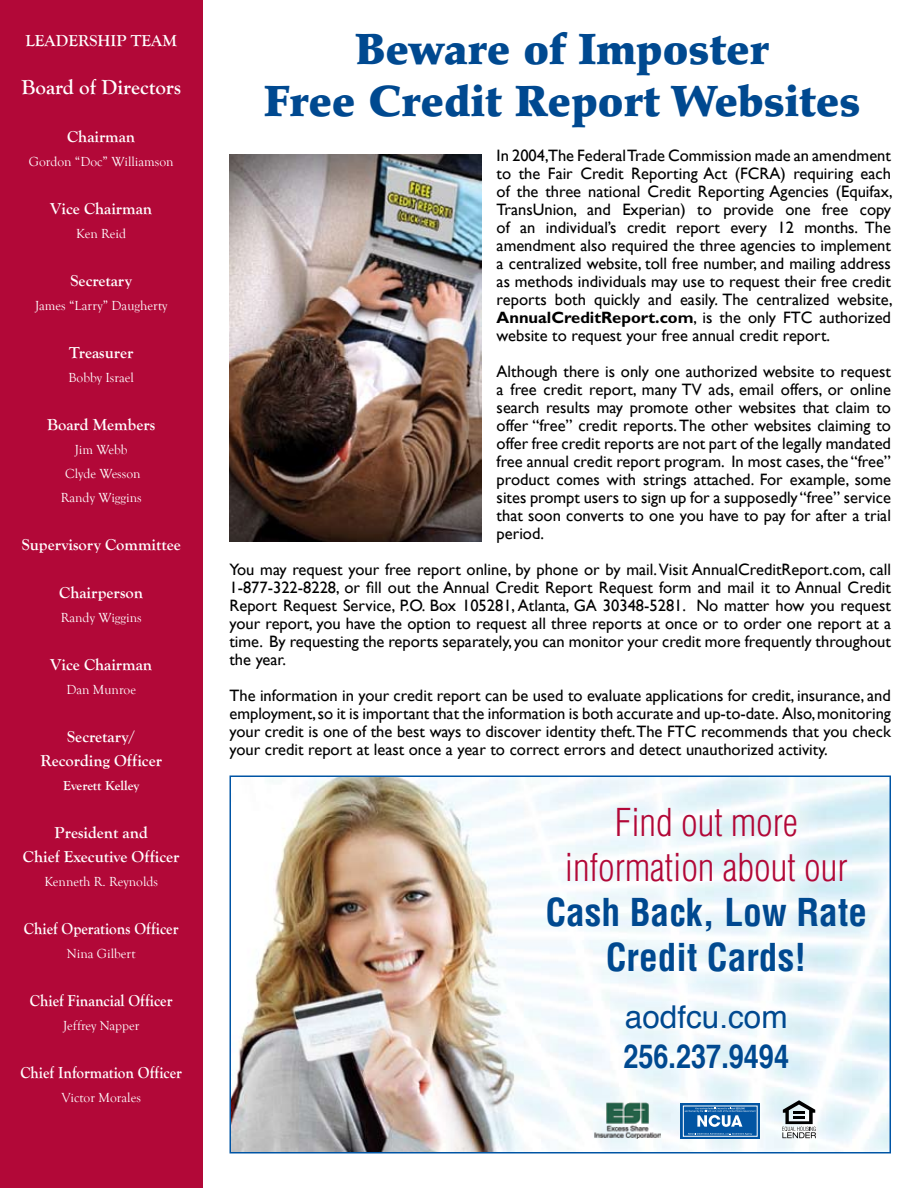
<style>
.page{position:relative;width:918px;height:1188px;background:#fff}
.page>*{position:absolute;margin:0;border:0;box-sizing:border-box;transform-origin:0 0}
.t1{font:900 43.5px/52.2px "Palatino";color:#004990;text-align:center}
.t2{font:300 condensed 37.5px/45px "Helvetica";color:#b20838;text-align:center}
.t3{font:700 condensed 37.5px/45px "Helvetica";color:#004990;text-align:center}
.t4{font:700 condensed 33px "Helvetica";color:#004990}
.t5{font:31.5px "Helvetica";color:#004990}
.t6{font:700 21px "Goudy Old Style T";color:#fff}
.t7{font:16.5px/18px "Gill Sans";color:#000;text-align:justify}
.t8{font:700 16.5px/24px "Goudy Old Style T";color:#fff;text-align:center}
.t9{font:700 16.5px "Goudy Old Style T";color:#fff;scale:.92 1}
.t10{font:13.5px/24px "Goudy Old Style T";color:#fff;text-align:center}
.t11{font:700 13.5px "Goudy Old Style T";color:#fff}
.s1{font-weight:700}
</style>
<div class="page">
<div style="left:0;top:0;width:203px;height:1188px;background:#b20838"></div>
<img style="left:233px;top:779px;width:655px;height:372px">
<div style="left:230px;top:776px;width:661px;height:378px;border:2px solid #0054a4"></div>
<img style="left:230px;top:154px;width:252px;height:387px">
<svg style="left:680px;top:1103px;width:80px;height:36px"></svg>
<div style="left:683px;top:1106px;width:74px;height:31px;border:1px solid #fff"></div>
<svg style="left:688px;top:1133px;width:64px;height:2px"></svg>
<svg style="left:685px;top:1107px;width:71px;height:20px"></svg>
<img style="left:595px;top:1102px;width:66px;height:37px">
<svg style="left:782px;top:1100px;width:34px;height:38px"></svg>
<p class="t8" style="left:25px;top:29px;width:153px">Leadership Team</p>
<p class="t6" style="left:21px;top:76px;width:161px">Board of Directors</p>
<p class="t8" style="left:67px;top:125px;width:70px">Chairman</p>
<p class="t10" style="left:29px;top:150px;width:146px">Gordon “Doc” Williamson</p>
<p class="t8" style="left:50px;top:197px;width:103px">Vice Chairman</p>
<p class="t10" style="left:76px;top:222px;width:51px">Ken Reid</p>
<p class="t8" style="left:71px;top:269px;width:63px">Secretary</p>
<p class="t10" style="left:35px;top:294px;width:134px">James “Larry” Daugherty</p>
<p class="t8" style="left:69px;top:341px;width:66px">Treasurer</p>
<p class="t10" style="left:68px;top:366px;width:67px">Bobby Israel</p>
<p class="t8" style="left:47px;top:413px;width:110px">Board Members</p>
<p class="t10" style="left:61px;top:438px;width:83px">Jim Webb<br>Clyde Wesson<br>Randy Wiggins</p>
<p class="t8" style="left:22px;top:533px;width:161px">Supervisory Committee</p>
<p class="t8" style="left:59px;top:581px;width:85px">Chairperson</p>
<p class="t10" style="left:61px;top:606px;width:83px">Randy Wiggins</p>
<p class="t8" style="left:50px;top:653px;width:103px">Vice Chairman</p>
<p class="t10" style="left:66px;top:678px;width:71px">Dan Munroe</p>
<p class="t8" style="left:40px;top:725px;width:123px">Secretary/<br>Recording Officer</p>
<p class="t11" style="left:63px;top:778px;width:78px">Everett Kelley</p>
<p class="t8" style="left:23px;top:821px;width:158px">President and<br>Chief Executive Officer</p>
<p class="t10" style="left:44px;top:870px;width:115px">Kenneth R. Reynolds</p>
<p class="t9" style="left:24px;top:920px;width:170px">Chief Operations Officer</p>
<p class="t10" style="left:67px;top:942px;width:70px">Nina Gilbert</p>
<p class="t9" style="left:30px;top:992px;width:157px">Chief Financial Officer</p>
<p class="t10" style="left:63px;top:1014px;width:78px">Jeffrey Napper</p>
<p class="t9" style="left:20px;top:1064px;width:177px">Chief Information Officer</p>
<p class="t10" style="left:62px;top:1086px;width:81px">Victor Morales</p>
<h1 class="t1" style="left:264px;top:23px;width:598px">Beware of Imposter<br>Free Credit Report Websites</h1>
<p class="t7" style="left:497px;top:147px;width:397px">In 2004,The Federal Trade Commission made an amendment to the Fair Credit Reporting Act (FCRA) requiring each of the three national Credit Reporting Agencies (Equifax, TransUnion, and Experian) to provide one free copy of an individual’s credit report every 12 months. The amendment also required the three agencies to implement a centralized website, toll free number, and mailing address as methods individuals may use to request their free credit reports both quickly and easily. The centralized website, <span class="s1">AnnualCreditReport.com</span>, is the only FTC authorized website to request your free annual credit report.</p>
<p class="t7" style="left:497px;top:363px;width:396px">Although there is only one authorized website to request a free credit report, many TV ads, email offers, or online search results may promote other websites that claim to offer “free” credit reports. The other websites claiming to offer free credit reports are not part of the legally mandated free annual credit report program. In most cases, the “free” product comes with strings attached. For example, some sites prompt users to sign up for a supposedly “free” service that soon converts to one you have to pay for after a trial period.</p>
<p class="t7" style="left:230px;top:561px;width:663px">You may request your free report online, by phone or by mail. Visit AnnualCreditReport.com, call 1-877-322-8228, or fill out the Annual Credit Report Request form and mail it to Annual Credit Report Request Service, P.O. Box 105281, Atlanta, GA 30348-5281. No matter how you request your report, you have the option to request all three reports at once or to order one report at a time. By requesting the reports separately, you can monitor your credit more frequently throughout the year.</p>
<p class="t7" style="left:230px;top:687px;width:663px">The information in your credit report can be used to evaluate applications for credit, insurance, and employment, so it is important that the information is both accurate and up-to-date. Also, monitoring your credit is one of the best ways to discover identity theft.The FTC recommends that you check your credit report at least once a year to correct errors and detect unauthorized activity.</p>
<h2 class="t2" style="left:565px;top:800px;width:285px">Find out more information about our</h2>
<h2 class="t3" style="left:545px;top:890px;width:323px">Cash Back, Low Rate<br>Credit Cards!</h2>
<h3 class="t5" style="left:625px;top:990px;width:164px">aodfcu.com</h3>
<h3 class="t4" style="left:624px;top:1036px;width:167px">256.237.9494</h3>
</div>
